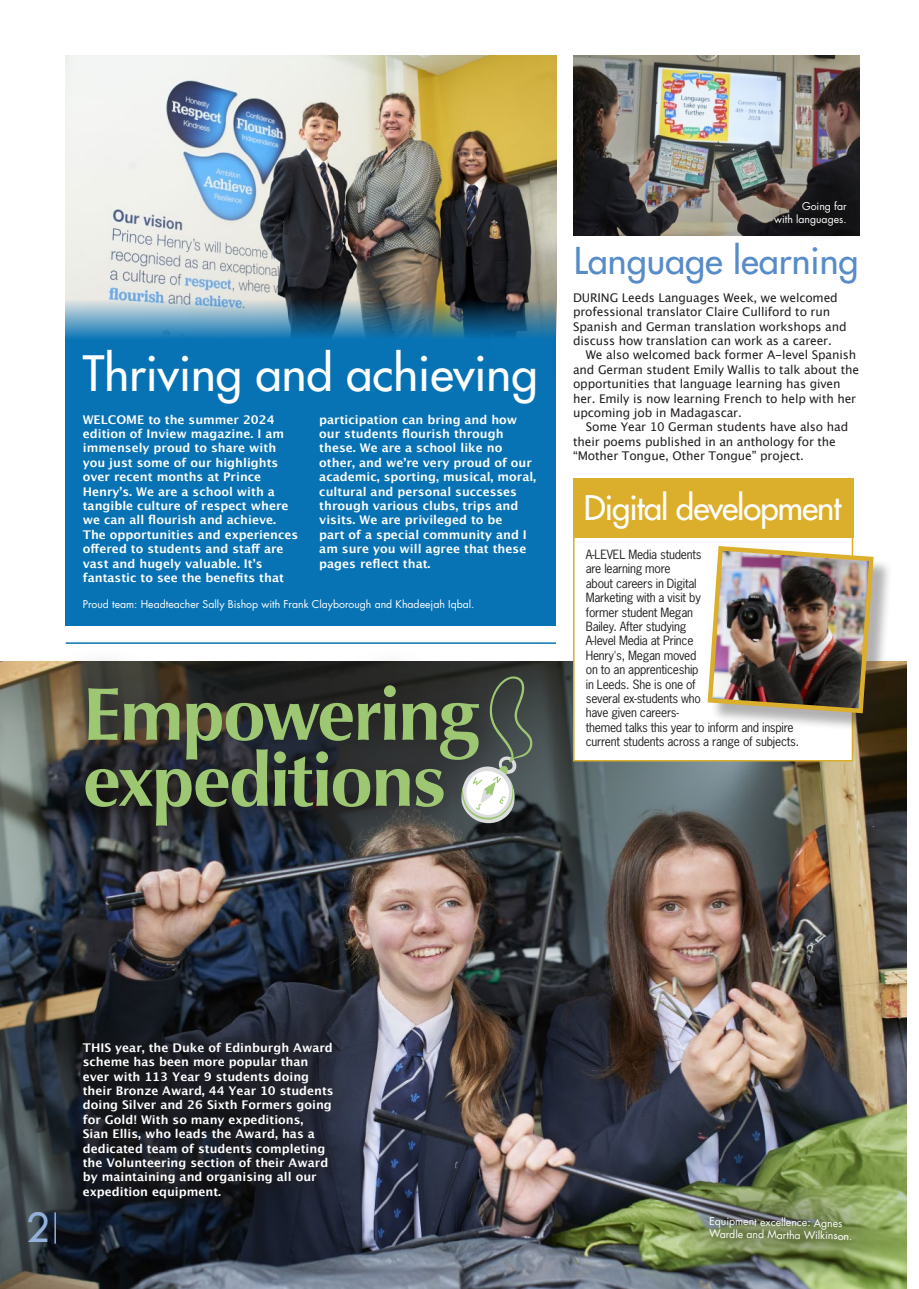
<style>
.page{position:relative;width:919px;height:1289px;background:#fff}
.page>*{position:absolute;margin:0;border:0;box-sizing:border-box;transform-origin:0 0}
.t1{font:700 76.5px/66px "Classico URW";letter-spacing:-.02em;color:#9ec773}
.t2{font:500 47.4px "Futura Std";color:#fff}
.t3{font:42.3px "Chalet London Nineteen Seventy";color:#94b1db}
.t4{font:500 36px "Futura Std";color:#578cc9}
.t5{font:500 33px "Futura Std";letter-spacing:-.03em;color:#fff}
.t6{font:700 12px/14.4px "Lucida Grande";color:#fff}
.t7{font:12px/14.4px "Lucida Grande";letter-spacing:-.01em;color:#231f20}
.t8{font:12px/14.4px "News Gothic Std";letter-spacing:-.02em;color:#231f20}
.t9{font:10.5px/12.6px "Futura Std";color:#fff;text-align:right}
</style>
<div class="page">
<img style="left:0;top:661px;width:906px;height:627px">
<div style="left:45px;top:645px;width:474px;height:221px;background:#231f20;opacity:.75"></div>
<div style="left:61px;top:1019px;width:293px;height:200px;background:#231f20;opacity:.75"></div>
<div style="left:66px;top:55px;width:490px;height:570px;background:#0773b5"></div>
<img style="left:66px;top:55px;width:490px;height:283px">
<hr style="left:66px;top:642px;width:490px;height:2px;background:#0773b5">
<hr style="left:54px;top:1212px;width:2px;height:31px;background:#94b1db">
<img style="left:573px;top:55px;width:245px;height:180px">
<div style="left:573px;top:478px;width:280px;height:283px;background:#fff;border:2px solid #dbae2b"></div>
<div style="left:573px;top:478px;width:280px;height:59px;background:#dbae2b"></div>
<div style="left:710px;top:549px;width:182px;height:183px;background:#231f20;opacity:.35"></div>
<img style="left:707px;top:543px;width:168px;height:172px">
<div style="left:757px;top:184px;width:106px;height:59px;background:#231f20;opacity:.75"></div>
<svg style="left:461px;top:675px;width:71px;height:149px;background:#676e68"></svg>
<div style="left:655px;top:1162px;width:247px;height:126px;background:#231f20;opacity:.75"></div>
<div style="left:818px;top:0;width:100px;height:383px;background:#fff;opacity:.75"></div>
<div style="left:855px;top:0;width:63px;height:346px;background:#fff"></div>
<div style="left:887px;top:157px;width:31px;height:434px;background:#fff"></div>
<h2 class="t2" style="left:83px;top:343px;width:456px">Thriving and achieving</h2>
<p class="t6" style="left:83px;top:412px;width:217px">WELCOME to the summer 2024 edition of Inview magazine. I am immensely proud to share with you just some of our highlights over recent months at Prince<br>Henry’s. We are a school with a tangible culture of respect where we can all flourish and achieve.<br>The opportunities and experiences offered to students and staff are vast and hugely valuable. It’s fantastic to see the benefits that</p>
<p class="t6" style="left:319px;top:412px;width:218px">participation can bring and how our students flourish through these. We are a school like no other, and we’re very proud of our academic, sporting, musical, moral, cultural and personal successes through various clubs, trips and visits. We are privileged to be<br>part of a special community and I am sure you will agree that these pages reflect that.</p>
<p class="t9" style="left:83px;top:598px;width:393px">Proud team: Headteacher Sally Bishop with Frank Clayborough and Khadeejah Iqbal.</p>
<h1 class="t1" style="left:83px;top:677px;width:397px">Empowering expeditions</h1>
<p class="t9" style="left:774px;top:200px;width:74px">Going far<br>with languages.</p>
<h3 class="t4" style="left:574px;top:238px;width:286px">Language learning</h3>
<p class="t7" style="left:573px;top:290px;width:275px">DURING Leeds Languages Week, we welcomed professional translator Claire Culliford to run Spanish and German translation workshops and discuss how translation can work as a career.</p>
<p class="t7" style="left:573px;top:348px;width:287px;text-indent:13px">We also welcomed back former A-level Spanish and German student Emily Wallis to talk about the opportunities that language learning has given her. Emily is now learning French to help with her upcoming job in Madagascar.</p>
<p class="t7" style="left:573px;top:420px;width:277px;text-indent:13px">Some Year 10 German students have also had their poems published in an anthology for the “Mother Tongue, Other Tongue” project.</p>
<h3 class="t5" style="left:583px;top:487px;width:259px">Digital development</h3>
<p class="t8" style="left:585px;top:547px;width:215px">A-LEVEL Media students<br>are learning more<br>about careers in Digital<br>Marketing with a visit by<br>former student Megan<br>Bailey. After studying<br>A-level Media at Prince<br>Henry's, Megan moved<br>on to an apprenticeship<br>in Leeds. She is one of<br>several ex-students who<br>have given careers-<br>themed talks this year to inform and inspire current students across a range of subjects.</p>
<h3 class="t3" style="left:28px;top:1201px;width:23px">2</h3>
<p class="t6" style="left:83px;top:1040px;width:252px">THIS year, the Duke of Edinburgh Award scheme has been more popular than ever with 113 Year 9 students doing their Bronze Award, 44 Year 10 students doing Silver and 26 Sixth Formers going for Gold! With so many expeditions,<br>Sian Ellis, who leads the Award, has a dedicated team of students completing the Volunteering section of their Award by maintaining and organising all our expedition equipment.</p>
<p class="t9" style="left:709px;top:1214px;width:145px;text-align:left;rotate:1deg">Equipment excellence: Agnes<br>Wardle and Martha Wilkinson.</p>
</div>
